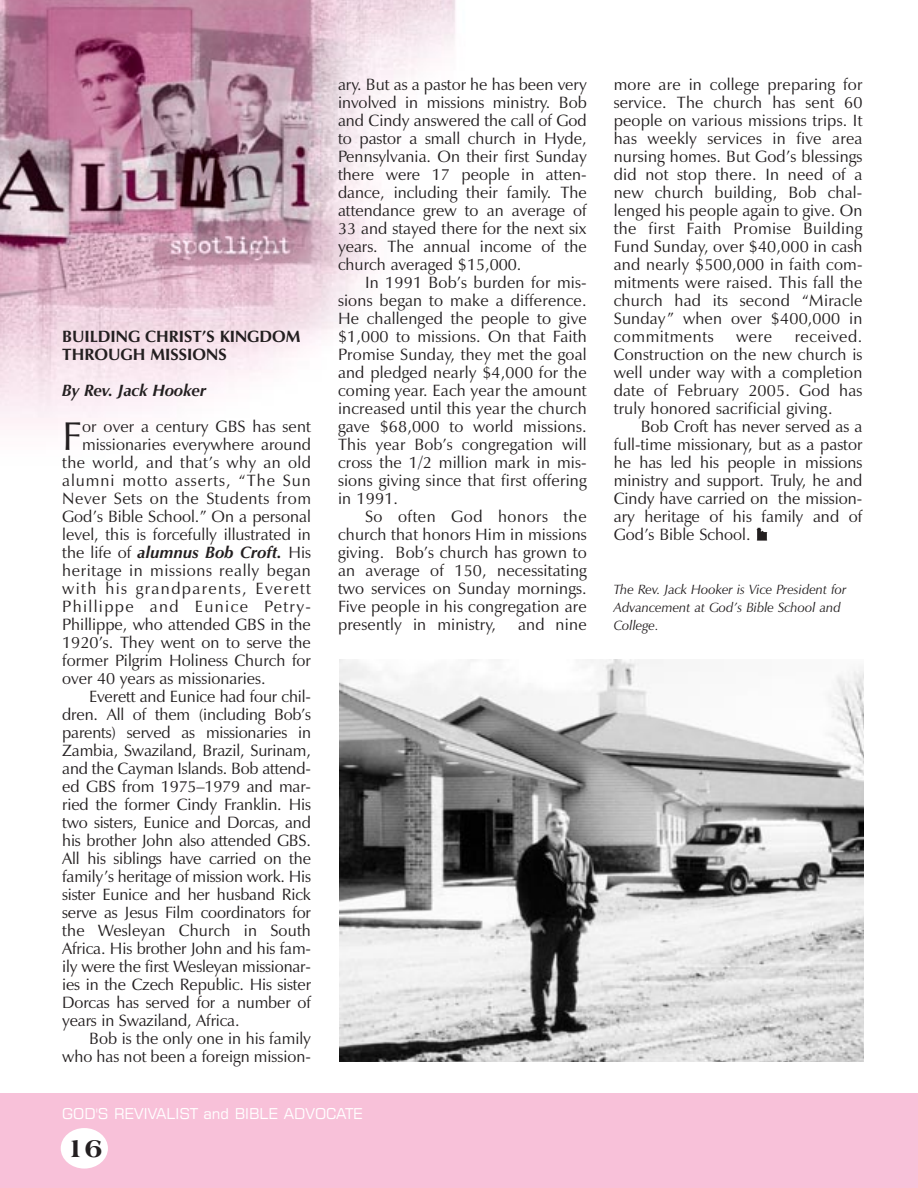
<style>
.page{position:relative;width:918px;height:1188px;background:#fff}
.page>*{position:absolute;margin:0;border:0;box-sizing:border-box;transform-origin:0 0}
.t1{font:40.5px "Zapf Humanist 601 BT";color:#231f20}
.t2{font:800 27px "Americana BT";color:#231f20}
.t3{font:16.5px/18px "Zapf Humanist 601 BT";color:#231f20;text-align:justify}
.t4{font:16.5px "Zapf Humanist 601 BT";letter-spacing:.035em;color:#231f20}
.t5{font:16.5px "Zapf Humanist 601 BT";letter-spacing:.08em;color:#231f20}
.t6{font:italic 700 16.5px "Zapf Humanist 601 BT";color:#231f20}
.t7{font:700 16.5px/18px "Zapf Humanist 601 BT";color:#231f20}
.t8{font:16.5px "Zapf Humanist 601 BT";letter-spacing:.025em;color:#231f20}
.t9{font:16.5px "Zapf Humanist 601 BT";letter-spacing:.06em;color:#231f20}
.t10{font:15px "Square 721 BT";color:#fff}
.t11{font:italic 13.5px/18px "Zapf Humanist 601 BT";color:#231f20}
.s1{font-weight:400;font-style:normal}
</style>
<div class="page">
<div style="left:0;top:1094px;width:918px;height:94px;background:#f8c1d9"></div>
<div style="left:61px;top:1128px;width:47px;height:41px;background:#fff;border-radius:50%"></div>
<img style="left:0;top:0;width:456px;height:426px">
<img style="left:339px;top:659px;width:525px;height:403px">
<svg style="left:756px;top:527px;width:12px;height:13px"></svg>
<p class="t7" style="left:62px;top:329px;width:240px">BUILDING CHRIST’S KINGDOM<br>THROUGH MISSIONS</p>
<p class="t6" style="left:62px;top:384px;width:146px">By Rev. Jack Hooker</p>
<h1 class="t1" style="left:62px;top:421px;width:21px">F</h1>
<p class="t3" style="left:82px;top:419px;width:230px">or over a century GBS has sent</p>
<p class="t3" style="left:82px;top:437px;width:230px">missionaries everywhere around</p>
<p class="t8" style="left:62px;top:456px;width:250px">the world, and that’s why an old</p>
<p class="t9" style="left:62px;top:474px;width:250px">alumni motto asserts, “The Sun</p>
<p class="t4" style="left:62px;top:492px;width:250px">Never Sets on the Students from</p>
<p class="t3" style="left:62px;top:509px;width:250px">God’s Bible School.” On a personal</p>
<p class="t3" style="left:62px;top:527px;width:250px">level, this is forcefully illustrated in</p>
<p class="t6" style="left:62px;top:546px;width:250px"><span class="s1">the life of</span> alumnus Bob Croft. <span class="s1">His</span></p>
<p class="t4" style="left:62px;top:564px;width:250px">heritage in missions really began</p>
<p class="t5" style="left:62px;top:582px;width:250px">with his grandparents, Everett</p>
<p class="t5" style="left:62px;top:600px;width:250px">Phillippe and Eunice Petry-</p>
<p class="t3" style="left:62px;top:617px;width:250px">Phillippe, who attended GBS in the</p>
<p class="t3" style="left:62px;top:635px;width:250px">1920’s. They went on to serve the</p>
<p class="t3" style="left:62px;top:653px;width:250px">former Pilgrim Holiness Church for</p>
<p class="t3" style="left:62px;top:671px;width:205px">over 40 years as missionaries.</p>
<p class="t3" style="left:89px;top:689px;width:223px">Everett and Eunice had four chil-</p>
<p class="t3" style="left:62px;top:707px;width:250px">dren. All of them (including Bob’s</p>
<p class="t3" style="left:62px;top:725px;width:250px">parents) served as missionaries in</p>
<p class="t3" style="left:62px;top:743px;width:250px">Zambia, Swaziland, Brazil, Surinam,</p>
<p class="t3" style="left:62px;top:761px;width:250px">and the Cayman Islands. Bob attend-</p>
<p class="t3" style="left:62px;top:779px;width:250px">ed GBS from 1975–1979 and mar-</p>
<p class="t3" style="left:62px;top:797px;width:250px">ried the former Cindy Franklin. His</p>
<p class="t3" style="left:62px;top:815px;width:250px">two sisters, Eunice and Dorcas, and</p>
<p class="t3" style="left:62px;top:833px;width:250px">his brother John also attended GBS.</p>
<p class="t3" style="left:62px;top:851px;width:250px">All his siblings have carried on the</p>
<p class="t3" style="left:62px;top:869px;width:250px">family’s heritage of mission work. His</p>
<p class="t3" style="left:62px;top:887px;width:250px">sister Eunice and her husband Rick</p>
<p class="t3" style="left:62px;top:905px;width:250px">serve as Jesus Film coordinators for</p>
<p class="t3" style="left:62px;top:923px;width:250px">the Wesleyan Church in South</p>
<p class="t3" style="left:62px;top:941px;width:250px">Africa. His brother John and his fam-</p>
<p class="t3" style="left:62px;top:959px;width:250px">ily were the first Wesleyan missionar-</p>
<p class="t3" style="left:62px;top:977px;width:250px">ies in the Czech Republic. His sister</p>
<p class="t3" style="left:62px;top:995px;width:250px">Dorcas has served for a number of</p>
<p class="t3" style="left:62px;top:1013px;width:179px">years in Swaziland, Africa.</p>
<p class="t3" style="left:89px;top:1031px;width:223px">Bob is the only one in his family</p>
<p class="t3" style="left:62px;top:1049px;width:250px">who has not been a foreign mission-</p>
<p class="t3" style="left:338px;top:77px;width:250px">ary. But as a pastor he has been very involved in missions ministry. Bob and Cindy answered the call of God to pastor a small church in Hyde, Pennsylvania. On their first Sunday there were 17 people in atten&shy;dance, including their family. The attendance grew to an average of 33 and stayed there for the next six years. The annual income of the church averaged $15,000.</p>
<p class="t3" style="left:338px;top:275px;width:250px;text-indent:27px">In 1991 Bob’s burden for mis&shy;sions began to make a difference.<br>He challenged the people to give $1,000 to missions. On that Faith Promise Sunday, they met the goal and pledged nearly $4,000 for the coming year. Each year the amount increased until this year the church gave $68,000 to world missions.<br>This year Bob’s congregation will cross the 1/2 million mark in mis&shy;sions giving since that first offering in 1991.</p>
<p class="t3" style="left:338px;top:509px;width:250px;text-indent:27px">So often God honors the church that honors Him in missions giving. Bob’s church has grown to an average of 150, necessitating two services on Sunday mornings.<br>Five people in his congregation are presently in ministry,</p>
<p class="t3" style="left:518px;top:617px;width:70px">and nine</p>
<p class="t10" style="left:62px;top:1109px;width:302px">GOD'S REVIVALIST and BIBLE ADVOCATE</p>
<h2 class="t2" style="left:66px;top:1137px;width:37px">16</h2>
<p class="t3" style="left:614px;top:77px;width:250px">more are in college preparing for service. The church has sent 60 people on various missions trips. It has weekly services in five area nursing homes. But God’s blessings did not stop there. In need of a new church building, Bob chal&shy;lenged his people again to give. On the first Faith Promise Building Fund Sunday, over $40,000 in cash and nearly $500,000 in faith com&shy;mitments were raised. This fall the church had its second “Miracle Sunday” when over $400,000 in commitments</p>
<p class="t3" style="left:614px;top:329px;width:250px;text-indent:181px">received.<br>Construction on the new church is well under way with a completion date of February 2005. God has truly honored sacrificial giving.</p>
<p class="t3" style="left:614px;top:419px;width:250px;text-indent:27px">Bob Croft has never served as a full-time missionary, but as a pastor he has led his people in missions ministry and support. Truly, he and Cindy have carried on the mission&shy;ary heritage of his family and of God’s Bible School.</p>
<p class="t3" style="left:736px;top:329px;width:37px">were</p>
<p class="t11" style="left:614px;top:583px;width:234px">The Rev. Jack Hooker is Vice President for<br>Advancement at God’s Bible School and<br>College.</p>
</div>
